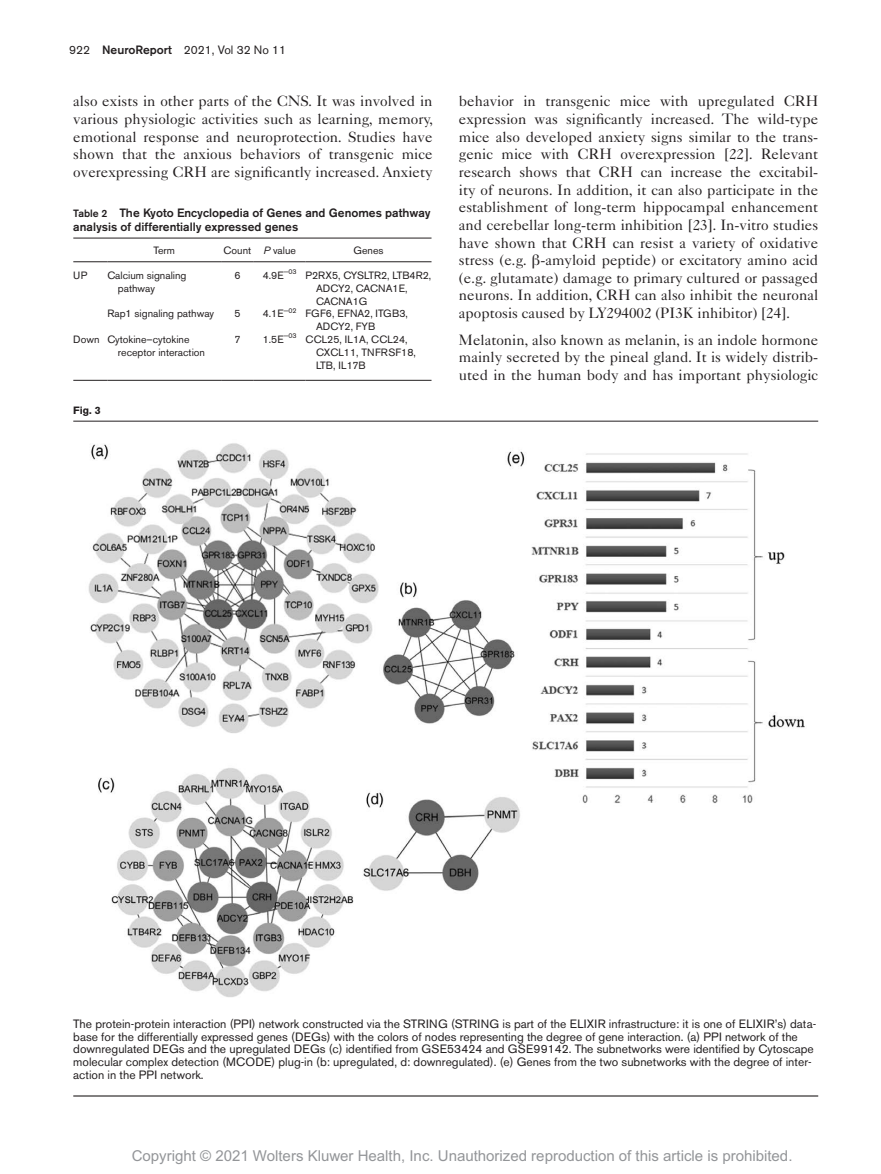
<style>
.page{position:relative;width:881px;height:1174px;background:#fff}
.page>*{position:absolute;margin:0;border:0;box-sizing:border-box;transform-origin:0 0}
.t1{font:15px/17.7px "Caslon 540 LT Std";color:#231f20;text-align:justify}
.t2{font:15px "Arial MT Std";color:#939598}
.t3{font:12px/12.8px "Akzidenz Grotesk BE";color:#231f20}
.t4{font:500 12px/13.5px "Akzidenz Grotesk BE";color:#231f20}
.t5{font:10.5px/13.2px "Akzidenz Grotesk BE";color:#231f20}
.t6{font:700 10.5px "Akzidenz Grotesk BE";color:#231f20}
.s1{font-weight:500}
.s2{font-family:"Gandhari Unicode"}
.s3{font-size:10.5px}
.s4{font-style:italic}
</style>
<div class="page">
<hr style="left:107px;top:261px;width:114px;height:1px;background:#231f20">
<hr style="left:221px;top:261px;width:33px;height:1px;background:#231f20">
<hr style="left:254px;top:261px;width:51px;height:1px;background:#231f20">
<hr style="left:305px;top:261px;width:126px;height:1px;background:#231f20">
<hr style="left:73px;top:380px;width:34px;height:1px;background:#231f20">
<hr style="left:107px;top:380px;width:114px;height:1px;background:#231f20">
<hr style="left:221px;top:380px;width:33px;height:1px;background:#231f20">
<hr style="left:254px;top:380px;width:51px;height:1px;background:#231f20">
<hr style="left:305px;top:380px;width:126px;height:1px;background:#231f20">
<hr style="left:73px;top:261px;width:34px;height:1px;background:#231f20">
<hr style="left:73px;top:238px;width:358px;height:1px;background:#231f20">
<img style="left:88px;top:443px;width:717px;height:554px">
<hr style="left:73px;top:421px;width:744px;height:1px;background:#231f20">
<hr style="left:73px;top:1095px;width:744px;height:1px;background:#231f20">
<p class="t3" style="left:69px;top:43px;width:218px">922 <span class="s1">NeuroReport</span> 2021, Vol 32 No 11</p>
<p class="t1" style="left:73px;top:92px;width:361px">also exists in other parts of the CNS. It was involved in various physiologic activities such as learning, memory, emotional response and neuroprotection. Studies have shown that the anxious behaviors of transgenic mice overexpressing CRH are significantly increased. Anxiety</p>
<p class="t1" style="left:458px;top:92px;width:361px">behavior in transgenic mice with upregulated CRH expression was significantly increased. The wild-type mice also developed anxiety signs similar to the trans&shy;genic mice with CRH overexpression [22]. Relevant research shows that CRH can increase the excitabil&shy;ity of neurons. In addition, it can also participate in the establishment of long-term hippocampal enhancement and cerebellar long-term inhibition [23]. In-vitro studies have shown that CRH can resist a variety of oxidative stress (e.g. <span class="s2">β</span>-amyloid peptide) or excitatory amino acid (e.g. glutamate) damage to primary cultured or passaged neurons. In addition, CRH can also inhibit the neuronal apoptosis caused by LY294002 (PI3K inhibitor) [24].</p>
<p class="t1" style="left:458px;top:330px;width:361px">Melatonin, also known as melanin, is an indole hormone mainly secreted by the pineal gland. It is widely distrib&shy;uted in the human body and has important physiologic</p>
<p class="t4" style="left:73px;top:206px;width:359px"><span class="s3">Table 2</span> The Kyoto Encyclopedia of Genes and Genomes pathway analysis of differentially expressed genes</p>
<p class="t5" style="left:153px;top:243px;width:23px">Term</p>
<p class="t5" style="left:223px;top:244px;width:74px">Count <span class="s4">P</span> value</p>
<p class="t5" style="left:353px;top:243px;width:31px">Genes</p>
<p class="t5" style="left:73px;top:268px;width:16px">UP</p>
<p class="t5" style="left:118px;top:268px;width:70px;text-indent:-10px">Calcium signaling pathway</p>
<p class="t5" style="left:234px;top:268px;width:8px">6</p>
<p class="t5" style="left:316px;top:268px;width:117px;text-indent:-53px">4.9E<sup>−03</sup> P2RX5, CYSLTR2, LTB4R2,<br>ADCY2, CACNA1E,<br>CACNA1G</p>
<p class="t5" style="left:107px;top:307px;width:108px">Rap1 signaling pathway</p>
<p class="t5" style="left:234px;top:307px;width:8px">5</p>
<p class="t5" style="left:316px;top:307px;width:93px;text-indent:-53px">4.1E<sup>−02</sup> FGF6, EFNA2, ITGB3,<br>ADCY2, FYB</p>
<p class="t5" style="left:118px;top:332px;width:89px;text-indent:-45px">Down Cytokine–cytokine receptor interaction</p>
<p class="t5" style="left:234px;top:332px;width:8px">7</p>
<p class="t5" style="left:316px;top:332px;width:101px;text-indent:-53px">1.5E<sup>−03</sup> CCL25, IL1A, CCL24,<br>CXCL11, TNFRSF18,<br>LTB, IL17B</p>
<p class="t6" style="left:73px;top:404px;width:29px">Fig. 3</p>
<p class="t3" style="left:73px;top:1017px;width:744px">The protein-protein interaction (PPI) network constructed via the STRING (STRING is part of the ELIXIR infrastructure: it is one of ELIXIR’s) data&shy;base for the differentially expressed genes (DEGs) with the colors of nodes representing the degree of gene interaction. (a) PPI network of the downregulated DEGs and the upregulated DEGs (c) identified from GSE53424 and GSE99142. The subnetworks were identified by Cytoscape molecular complex detection (MCODE) plug-in (b: upregulated, d: downregulated). (e) Genes from the two subnetworks with the degree of inter&shy;action in the PPI network.</p>
<p class="t2" style="left:132px;top:1147px;width:662px">Copyright © 2021 Wolters Kluwer Health, Inc. Unauthorized reproduction of this article is prohibited.</p>
</div>
